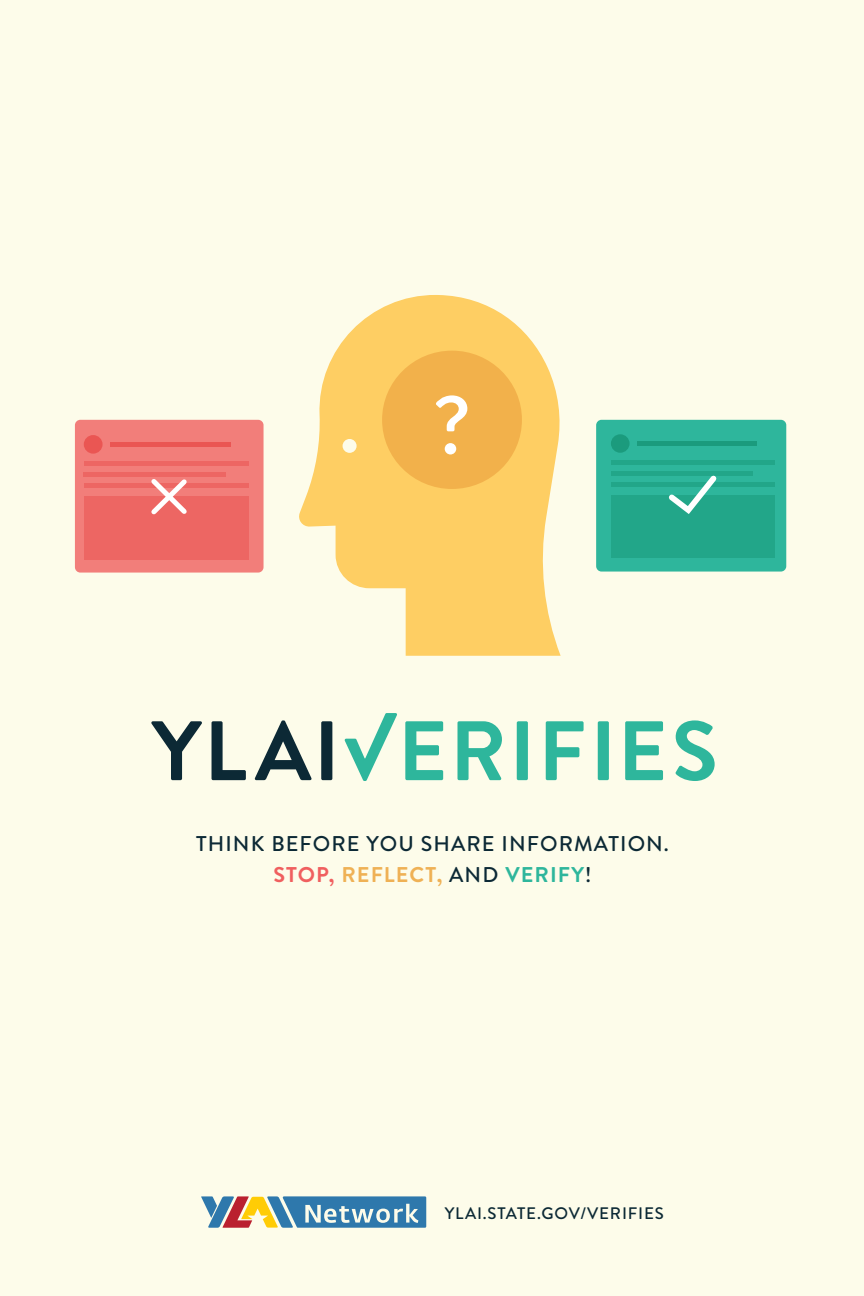
<style>
.page{position:relative;width:864px;height:1296px;background:#fdfcea}
.page>*{position:absolute;margin:0;border:0;box-sizing:border-box;transform-origin:0 0}
.t1{font:500 82.05px "Brandon Grotesque";color:#fff}
.t2{font:500 21.35px/30.7px "Brandon Grotesque";letter-spacing:.05em;color:#0c2935;text-align:center}
.t3{font:500 16.7px "Brandon Grotesque";letter-spacing:.05em;color:#0c2935}
.s1{font-weight:700;color:#f05f5f}
.s2{font-weight:700;color:#efb155}
.s3{font-weight:700;color:#2eb69c}
</style>
<div class="page">
<svg style="left:201px;top:1196px;width:225px;height:32px"></svg>
<svg style="left:151px;top:721px;width:51px;height:59px"></svg>
<svg style="left:212px;top:721px;width:34px;height:59px"></svg>
<svg style="left:254px;top:720px;width:58px;height:60px"></svg>
<div style="left:321px;top:721px;width:11px;height:59px;background:#0c2935;border-radius:2px"></div>
<svg style="left:344px;top:713px;width:53px;height:68px"></svg>
<svg style="left:405px;top:721px;width:38px;height:59px"></svg>
<svg style="left:458px;top:721px;width:44px;height:59px"></svg>
<div style="left:517px;top:721px;width:11px;height:59px;background:#2eb69c;border-radius:2px"></div>
<svg style="left:546px;top:721px;width:38px;height:59px"></svg>
<div style="left:598px;top:721px;width:11px;height:59px;background:#2eb69c;border-radius:2px"></div>
<svg style="left:625px;top:721px;width:38px;height:59px"></svg>
<svg style="left:675px;top:720px;width:40px;height:61px"></svg>
<div style="left:596px;top:420px;width:190px;height:152px;background:#2eb69c;border-radius:5px"></div>
<div style="left:611px;top:495px;width:163px;height:63px;background:#22a689"></div>
<div style="left:611px;top:434px;width:19px;height:19px;background:#1b9b7d;border-radius:50%"></div>
<div style="left:611px;top:460px;width:163px;height:5px;background:#22a689"></div>
<div style="left:637px;top:441px;width:120px;height:5px;background:#1b9b7d"></div>
<div style="left:611px;top:471px;width:141px;height:5px;background:#22a689"></div>
<div style="left:611px;top:482px;width:163px;height:5px;background:#22a689"></div>
<svg style="left:668px;top:475px;width:49px;height:39px"></svg>
<div style="left:75px;top:420px;width:189px;height:153px;background:#f27e7a;border-radius:5px"></div>
<div style="left:84px;top:496px;width:164px;height:63px;background:#ed6663"></div>
<div style="left:84px;top:435px;width:19px;height:19px;background:#ea5653;border-radius:50%"></div>
<div style="left:84px;top:461px;width:164px;height:5px;background:#ed6663"></div>
<div style="left:110px;top:442px;width:121px;height:5px;background:#ea5653"></div>
<div style="left:84px;top:472px;width:142px;height:5px;background:#ed6663"></div>
<hr style="left:84px;top:484px;width:164px;height:4px;background:#ed6663">
<svg style="left:147px;top:479px;width:44px;height:36px"></svg>
<svg style="left:299px;top:295px;width:262px;height:361px;fill:#fece63"></svg>
<div style="left:382px;top:351px;width:140px;height:138px;background:#f2b14b;border-radius:50%"></div>
<div style="left:343px;top:439px;width:14px;height:14px;background:#fdfcea;border-radius:50%"></div>
<h1 class="t1" style="left:433px;top:369px;width:39px">?</h1>
<p class="t2" style="left:196px;top:829px;width:474px">THINK BEFORE YOU SHARE INFORMATION.<br><span class="s1">STOP,</span> <span class="s2">REFLECT,</span> AND <span class="s3">VERIFY</span>!</p>
<p class="t3" style="left:445px;top:1202px;width:221px">YLAI.STATE.GOV/VERIFIES</p>
</div>
